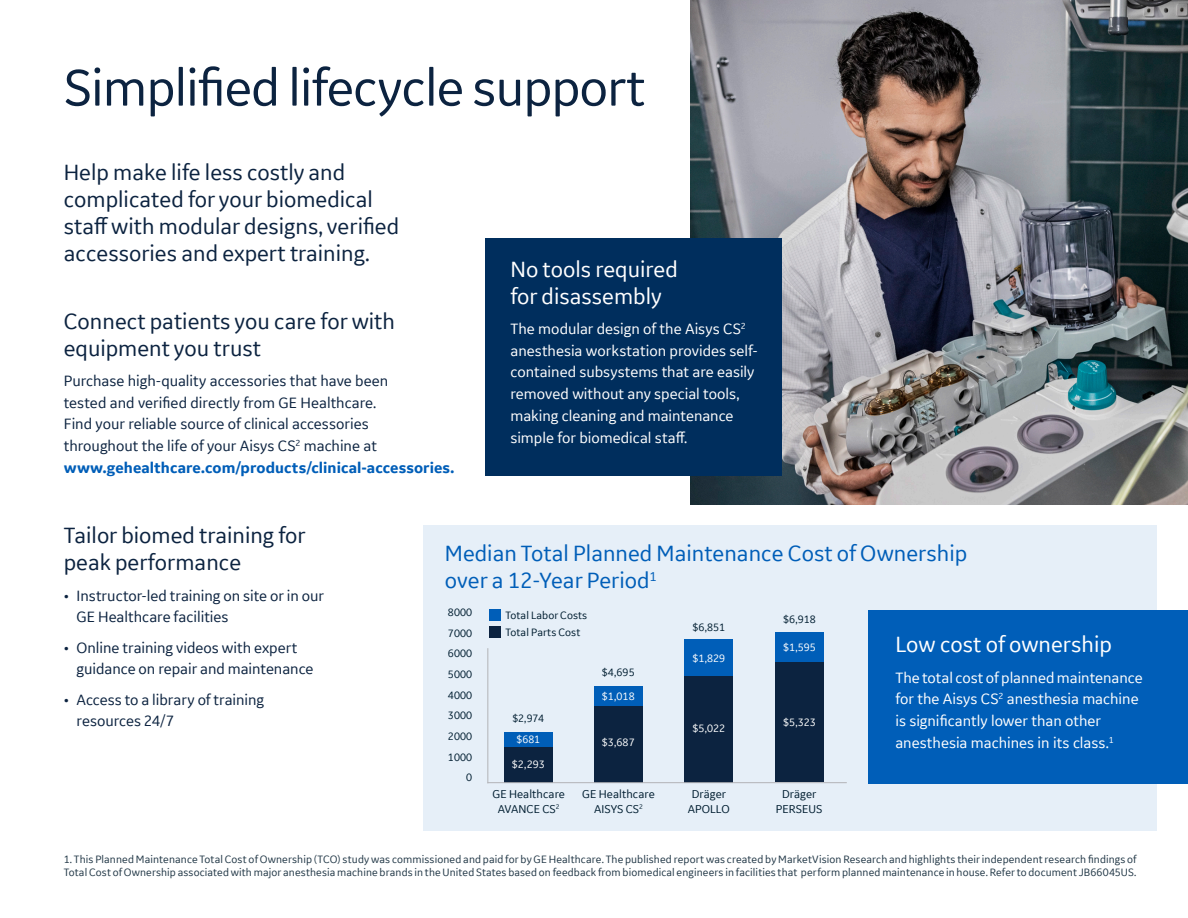
<style>
.page{position:relative;width:1188px;height:918px;background:#fff}
.page>*{position:absolute;margin:0;border:0;box-sizing:border-box;transform-origin:0 0}
.Otsikko{font:54px "GE Inspira Sans";letter-spacing:-.015em;color:#0c2340}
.otsikko-new{font:23.25px/27px "GE Inspira Sans";color:#0c2340}
.otsikko-new-2{font:23.25px/27px "GE Inspira Sans";color:#005eb8}
.otsikko-new-3{font:23.25px/27px "GE Inspira Sans";color:#fff}
.t1{font:15.75px/21.8px "GE Inspira Sans";color:#0c2340}
.t2{font:15.75px/21.8px "GE Inspira Sans";color:#fff}
.t3{font:700 15.75px "GE Inspira Sans";letter-spacing:.005em;color:#005eb8}
.GRAAFI_TEKSTI{font:12px "GE Inspira Sans";letter-spacing:.005em;color:#001d30}
.Lähde{font:11.25px/13.5px "GE Inspira Sans";letter-spacing:.01em;color:#223847}
.Paragraph_Style_2{font:11.25px "GE Inspira Sans";letter-spacing:.005em;color:#001d30}
.t4{font:11.25px "GE Inspira Sans";letter-spacing:.005em;color:#fff}
</style>
<div class="page">
<img style="left:691px;top:0;width:497px;height:505px">
<div style="left:485px;top:238px;width:297px;height:238px;background:#002e5d"></div>
<div style="left:424px;top:525px;width:733px;height:306px;background:#e6eff8"></div>
<div style="left:868px;top:610px;width:320px;height:174px;background:#005eb8"></div>
<div style="left:504px;top:732px;width:48px;height:16px;background:#005eb8"></div>
<div style="left:594px;top:686px;width:48px;height:20px;background:#005eb8"></div>
<div style="left:685px;top:639px;width:48px;height:37px;background:#005eb8"></div>
<div style="left:775px;top:632px;width:48px;height:30px;background:#005eb8"></div>
<div style="left:504px;top:747px;width:48px;height:36px;background:#0c2340"></div>
<div style="left:594px;top:706px;width:48px;height:76px;background:#0c2340"></div>
<div style="left:685px;top:676px;width:48px;height:106px;background:#0c2340"></div>
<div style="left:775px;top:662px;width:48px;height:120px;background:#0c2340"></div>
<hr style="left:487px;top:782px;width:360px;height:1px;background:#b2b3b7">
<hr style="left:487px;top:648px;width:1px;height:135px;background:#b2b3b7">
<div style="left:489px;top:627px;width:11px;height:11px;background:#0c2340"></div>
<div style="left:489px;top:610px;width:11px;height:11px;background:#005eb8"></div>
<p class="Otsikko" style="left:64px;top:54px;width:583px">Simplified lifecycle support</p>
<p class="otsikko-new" style="left:64px;top:158px;width:337px">Help make life less costly and complicated for your biomedical staff with modular designs, verified accessories and expert training.</p>
<p class="otsikko-new" style="left:64px;top:307px;width:333px">Connect patients you care for with equipment you trust</p>
<p class="t1" style="left:64px;top:369px;width:326px">Purchase high-quality accessories that have been tested and verified directly from GE Healthcare.<br>Find your reliable source of clinical accessories throughout the life of your Aisys CS<sup>2</sup> machine at</p>
<p class="t3" style="left:64px;top:458px;width:392px">www.gehealthcare.com/products/clinical-accessories.</p>
<p class="otsikko-new-3" style="left:510px;top:255px;width:169px">No tools required for disassembly</p>
<p class="t2" style="left:510px;top:317px;width:249px">The modular design of the Aisys CS<sup>2 </sup>anesthesia workstation provides self&shy;contained subsystems that are easily removed without any special tools, making cleaning and maintenance simple for biomedical staff.</p>
<p class="otsikko-new" style="left:64px;top:522px;width:244px">Tailor biomed training for peak performance</p>
<p class="t1" style="left:77px;top:584px;width:249px;text-indent:-13px">• Instructor-led training on site or in our<br>GE Healthcare facilities</p>
<p class="t1" style="left:77px;top:636px;width:239px;text-indent:-13px">• Online training videos with expert guidance on repair and maintenance</p>
<p class="t1" style="left:77px;top:688px;width:189px;text-indent:-13px">• Access to a library of training resources 24/7</p>
<p class="otsikko-new-2" style="left:445px;top:540px;width:524px">Median Total Planned Maintenance Cost of Ownership over a 12-Year Period<sup>1</sup></p>
<p class="Paragraph_Style_2" style="left:448px;top:605px;width:26px">8000</p>
<p class="Paragraph_Style_2" style="left:448px;top:626px;width:26px">7000</p>
<p class="Paragraph_Style_2" style="left:448px;top:647px;width:26px">6000</p>
<p class="Paragraph_Style_2" style="left:448px;top:667px;width:26px">5000</p>
<p class="Paragraph_Style_2" style="left:448px;top:688px;width:26px">4000</p>
<p class="Paragraph_Style_2" style="left:448px;top:709px;width:26px">3000</p>
<p class="Paragraph_Style_2" style="left:448px;top:729px;width:26px">2000</p>
<p class="Paragraph_Style_2" style="left:448px;top:750px;width:26px">1000</p>
<p class="Paragraph_Style_2" style="left:466px;top:771px;width:7px">0</p>
<p class="Paragraph_Style_2" style="left:505px;top:608px;width:83px">Total Labor Costs</p>
<p class="Paragraph_Style_2" style="left:505px;top:626px;width:76px">Total Parts Cost</p>
<p class="Paragraph_Style_2" style="left:512px;top:712px;width:33px">$2,974</p>
<p class="t4" style="left:517px;top:733px;width:25px">$681</p>
<p class="t4" style="left:512px;top:757px;width:34px">$2,293</p>
<p class="Paragraph_Style_2" style="left:602px;top:665px;width:34px">$4,695</p>
<p class="t4" style="left:602px;top:689px;width:34px">$1,018</p>
<p class="t4" style="left:602px;top:736px;width:34px">$3,687</p>
<p class="GRAAFI_TEKSTI" style="left:492px;top:787px;width:74px">GE Healthcare</p>
<p class="GRAAFI_TEKSTI" style="left:498px;top:801px;width:63px">AVANCE CS<sup>2</sup></p>
<p class="GRAAFI_TEKSTI" style="left:582px;top:787px;width:74px">GE Healthcare</p>
<p class="GRAAFI_TEKSTI" style="left:594px;top:801px;width:50px">AISYS CS<sup>2</sup></p>
<p class="Paragraph_Style_2" style="left:692px;top:620px;width:34px">$6,851</p>
<p class="t4" style="left:692px;top:651px;width:34px">$1,829</p>
<p class="t4" style="left:692px;top:721px;width:34px">$5,022</p>
<p class="GRAAFI_TEKSTI" style="left:692px;top:787px;width:36px">Dräger</p>
<p class="GRAAFI_TEKSTI" style="left:688px;top:801px;width:43px">APOLLO</p>
<p class="Paragraph_Style_2" style="left:783px;top:612px;width:34px">$6,918</p>
<p class="t4" style="left:783px;top:641px;width:34px">$1,595</p>
<p class="t4" style="left:783px;top:716px;width:34px">$5,323</p>
<p class="GRAAFI_TEKSTI" style="left:782px;top:787px;width:36px">Dräger</p>
<p class="GRAAFI_TEKSTI" style="left:776px;top:801px;width:48px">PERSEUS</p>
<p class="otsikko-new-3" style="left:895px;top:631px;width:218px">Low cost of ownership</p>
<p class="t2" style="left:895px;top:666px;width:249px">The total cost of planned maintenance for the Aisys CS<sup>2</sup> anesthesia machine is significantly lower than other anesthesia machines in its class.<sup>1</sup></p>
<p class="Lähde" style="left:64px;top:852px;width:1074px">1. This Planned Maintenance Total Cost of Ownership (TCO) study was commissioned and paid for by GE Healthcare. The published report was created by MarketVision Research and highlights their independent research findings of<br>Total Cost of Ownership associated with major anesthesia machine brands in the United States based on feedback from biomedical engineers in facilities that perform planned maintenance in house. Refer to document JB66045US.</p>
</div>
